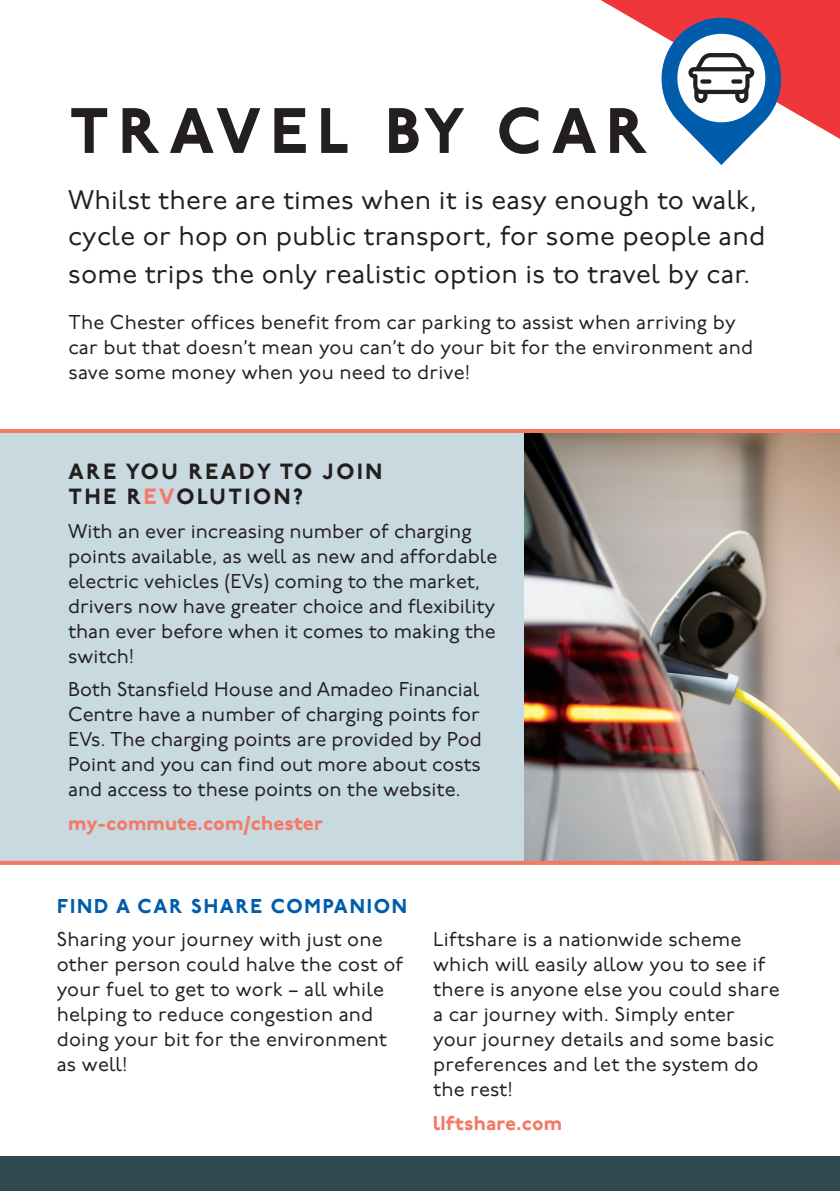
<style>
.page{position:relative;width:840px;height:1191px;background:#fff}
.page>*{position:absolute;margin:0;border:0;box-sizing:border-box;transform-origin:0 0}
.t1{font:800 64px "P22 Underground";letter-spacing:.15em;color:#231f20}
.t2{font:27px/37px "P22 Underground";letter-spacing:.01em;color:#231f20}
.t3{font:800 22px/25px "P22 Underground";letter-spacing:.12em;color:#231f20}
.t4{font:20px/25px "P22 Underground";color:#231f20}
.t5{font:800 20px "P22 Underground";letter-spacing:.01em;color:#f37a67}
.t6{font:800 20px "P22 Underground";letter-spacing:.09em;color:#015dac}
.s1{color:#f37a67}
</style>
<div class="page">
<div style="left:0;top:1157px;width:839px;height:34px;background:#2e4950"></div>
<div style="left:0;top:431px;width:839px;height:434px;background:#c8d9e0"></div>
<svg style="left:601px;top:0;width:238px;height:165px"></svg>
<img style="left:523px;top:433px;width:316px;height:428px">
<hr style="left:0;top:861px;width:839px;height:4px;background:#f37a67">
<hr style="left:0;top:429px;width:839px;height:4px;background:#f37a67">
<p class="t1" style="left:69px;top:93px;width:579px">TRAVEL BY CAR</p>
<p class="t2" style="left:68px;top:182px;width:698px">Whilst there are times when it is easy enough to walk, cycle or hop on public transport, for some people and some trips the only realistic option is to travel by car.</p>
<p class="t4" style="left:68px;top:310px;width:686px">The Chester offices benefit from car parking to assist when arriving by car but that doesn’t mean you can’t do your bit for the environment and save some money when you need to drive!</p>
<p class="t3" style="left:68px;top:460px;width:315px">ARE YOU READY TO JOIN<br>THE R<span class="s1">EV</span>OLUTION?</p>
<p class="t4" style="left:68px;top:519px;width:430px">With an ever increasing number of charging points available, as well as new and affordable electric vehicles (EVs) coming to the market, drivers now have greater choice and flexibility than ever before when it comes to making the switch!</p>
<p class="t4" style="left:68px;top:678px;width:415px">Both Stansfield House and Amadeo Financial Centre have a number of charging points for EVs. The charging points are provided by Pod Point and you can find out more about costs and access to these points on the website.</p>
<p class="t5" style="left:68px;top:811px;width:256px">my-commute.com/chester</p>
<p class="t6" style="left:57px;top:894px;width:351px">FIND A CAR SHARE COMPANION</p>
<p class="t4" style="left:57px;top:927px;width:348px">Sharing your journey with just one other person could halve the cost of your fuel to get to work – all while helping to reduce congestion and doing your bit for the environment as well!</p>
<p class="t4" style="left:433px;top:927px;width:348px">Liftshare is a nationwide scheme which will easily allow you to see if there is anyone else you could share a car journey with. Simply enter your journey details and some basic preferences and let the system do the rest!</p>
<p class="t5" style="left:433px;top:1111px;width:130px">lIftshare.com</p>
</div>
